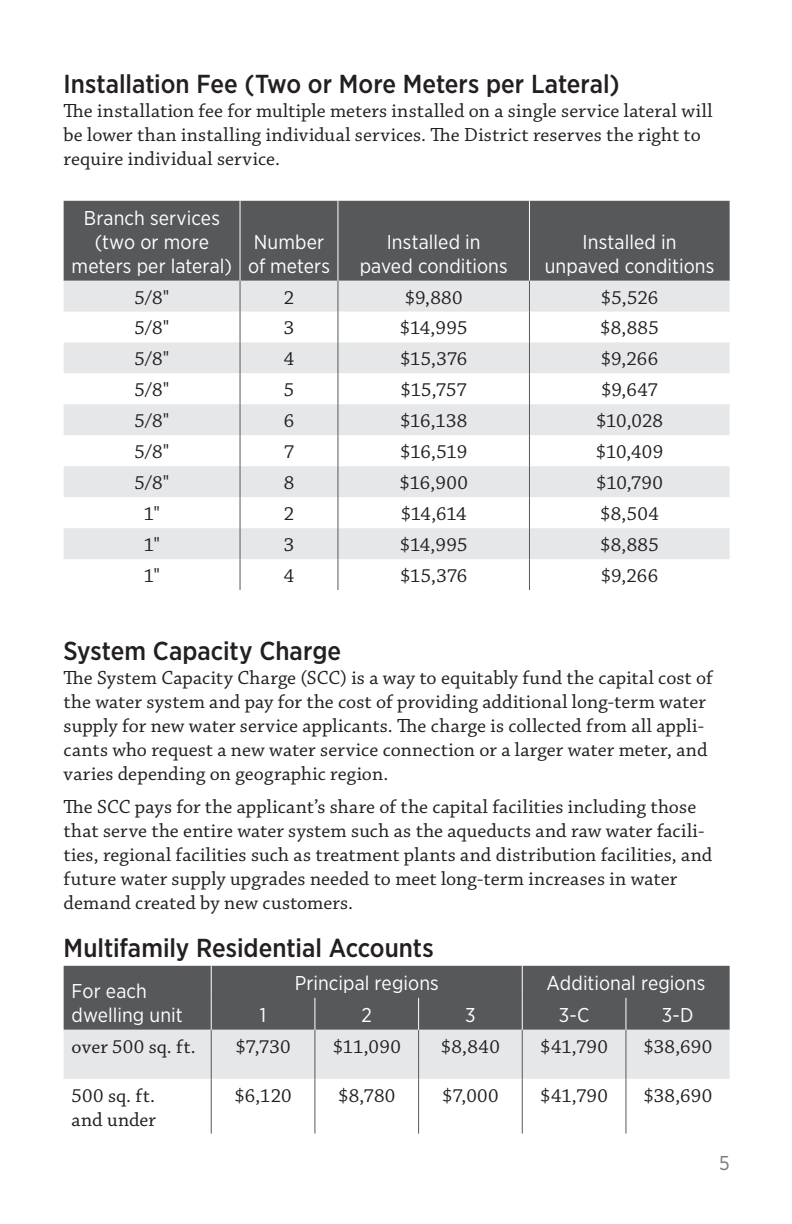
<style>
.page{position:relative;width:792px;height:1224px;background:#fff}
.page>*{position:absolute;margin:0;border:0;box-sizing:border-box;transform-origin:0 0}
.Heads{font:500 26px "Gotham Narrow";color:#231f20}
.Text{font:20px/24px "Chaparral Pro";letter-spacing:.005em;color:#231f20}
.Table_Text{font:20px/24px "Chaparral Pro";letter-spacing:.005em;color:#231f20}
.Table_Heads{font:20px/24px "Gotham Narrow";letter-spacing:.005em;color:#fff;text-align:center}
.Page_Numbers{font:20px "Gotham Narrow";color:#76787b}
</style>
<div class="page">
<div style="left:64px;top:201px;width:666px;height:80px;background:#57585a"></div>
<svg style="left:64px;top:281px;width:666px;height:278px;fill:#e6e7e9"></svg>
<hr style="left:240px;top:201px;width:1px;height:80px;background:#fff">
<hr style="left:337px;top:201px;width:1px;height:80px;background:#fff">
<hr style="left:529px;top:201px;width:1px;height:80px;background:#fff">
<hr style="left:240px;top:281px;width:1px;height:31px;background:#57585a">
<hr style="left:337px;top:281px;width:1px;height:31px;background:#57585a">
<hr style="left:529px;top:281px;width:1px;height:31px;background:#57585a">
<hr style="left:240px;top:312px;width:1px;height:30px;background:#57585a">
<hr style="left:337px;top:312px;width:1px;height:30px;background:#57585a">
<hr style="left:529px;top:312px;width:1px;height:30px;background:#57585a">
<hr style="left:240px;top:342px;width:1px;height:31px;background:#57585a">
<hr style="left:337px;top:342px;width:1px;height:31px;background:#57585a">
<hr style="left:529px;top:342px;width:1px;height:31px;background:#57585a">
<hr style="left:240px;top:373px;width:1px;height:31px;background:#57585a">
<hr style="left:337px;top:373px;width:1px;height:31px;background:#57585a">
<hr style="left:529px;top:373px;width:1px;height:31px;background:#57585a">
<hr style="left:240px;top:404px;width:1px;height:31px;background:#57585a">
<hr style="left:337px;top:404px;width:1px;height:31px;background:#57585a">
<hr style="left:529px;top:404px;width:1px;height:31px;background:#57585a">
<hr style="left:240px;top:435px;width:1px;height:31px;background:#57585a">
<hr style="left:337px;top:435px;width:1px;height:31px;background:#57585a">
<hr style="left:529px;top:435px;width:1px;height:31px;background:#57585a">
<hr style="left:240px;top:466px;width:1px;height:31px;background:#57585a">
<hr style="left:337px;top:466px;width:1px;height:31px;background:#57585a">
<hr style="left:529px;top:466px;width:1px;height:31px;background:#57585a">
<hr style="left:240px;top:497px;width:1px;height:31px;background:#57585a">
<hr style="left:337px;top:497px;width:1px;height:31px;background:#57585a">
<hr style="left:529px;top:497px;width:1px;height:31px;background:#57585a">
<hr style="left:240px;top:528px;width:1px;height:31px;background:#57585a">
<hr style="left:337px;top:528px;width:1px;height:31px;background:#57585a">
<hr style="left:529px;top:528px;width:1px;height:31px;background:#57585a">
<hr style="left:240px;top:559px;width:1px;height:31px;background:#57585a">
<hr style="left:337px;top:559px;width:1px;height:31px;background:#57585a">
<hr style="left:529px;top:559px;width:1px;height:31px;background:#57585a">
<div style="left:64px;top:966px;width:666px;height:64px;background:#57585a"></div>
<div style="left:64px;top:1030px;width:666px;height:49px;background:#e6e7e9"></div>
<hr style="left:211px;top:1030px;width:1px;height:49px;background:#57585a">
<hr style="left:314px;top:1030px;width:1px;height:49px;background:#57585a">
<hr style="left:418px;top:1030px;width:1px;height:49px;background:#57585a">
<hr style="left:522px;top:1030px;width:1px;height:49px;background:#57585a">
<hr style="left:625px;top:1030px;width:1px;height:49px;background:#57585a">
<hr style="left:211px;top:1079px;width:1px;height:55px;background:#57585a">
<hr style="left:314px;top:1079px;width:1px;height:55px;background:#57585a">
<hr style="left:418px;top:1079px;width:1px;height:55px;background:#57585a">
<hr style="left:522px;top:1079px;width:1px;height:55px;background:#57585a">
<hr style="left:625px;top:1079px;width:1px;height:55px;background:#57585a">
<hr style="left:211px;top:966px;width:1px;height:32px;background:#fff">
<hr style="left:522px;top:966px;width:1px;height:32px;background:#fff">
<hr style="left:211px;top:998px;width:1px;height:32px;background:#fff">
<hr style="left:314px;top:998px;width:1px;height:32px;background:#fff">
<hr style="left:418px;top:998px;width:1px;height:32px;background:#fff">
<hr style="left:522px;top:998px;width:1px;height:32px;background:#fff">
<hr style="left:625px;top:998px;width:1px;height:32px;background:#fff">
<p class="Heads" style="left:64px;top:67px;width:557px">Installation Fee (Two or More Meters per Lateral)</p>
<p class="Text" style="left:64px;top:99px;width:650px">The installation fee for multiple meters installed on a single service lateral will be lower than installing individual services. The District reserves the right to require individual service.</p>
<p class="Table_Heads" style="left:72px;top:205px;width:162px">Branch services (two or more meters per lateral)</p>
<p class="Table_Heads" style="left:248px;top:229px;width:83px;text-align:left">Number of meters</p>
<p class="Table_Heads" style="left:360px;top:229px;width:149px">Installed in paved conditions</p>
<p class="Table_Heads" style="left:545px;top:229px;width:171px">Installed in unpaved conditions</p>
<p class="Table_Text" style="left:134px;top:286px;width:36px">5/8"</p>
<p class="Table_Text" style="left:284px;top:286px;width:12px">2</p>
<p class="Table_Text" style="left:405px;top:286px;width:59px">$9,880</p>
<p class="Table_Text" style="left:601px;top:286px;width:59px">$5,526</p>
<p class="Table_Text" style="left:134px;top:317px;width:36px">5/8"</p>
<p class="Table_Text" style="left:284px;top:317px;width:12px">3</p>
<p class="Table_Text" style="left:400px;top:317px;width:69px">$14,995</p>
<p class="Table_Text" style="left:600px;top:317px;width:60px">$8,885</p>
<p class="Table_Text" style="left:134px;top:348px;width:36px">5/8"</p>
<p class="Table_Text" style="left:284px;top:348px;width:12px">4</p>
<p class="Table_Text" style="left:400px;top:348px;width:69px">$15,376</p>
<p class="Table_Text" style="left:601px;top:348px;width:59px">$9,266</p>
<p class="Table_Text" style="left:134px;top:378px;width:36px">5/8"</p>
<p class="Table_Text" style="left:284px;top:378px;width:12px">5</p>
<p class="Table_Text" style="left:401px;top:378px;width:68px">$15,757</p>
<p class="Table_Text" style="left:601px;top:378px;width:58px">$9,647</p>
<p class="Table_Text" style="left:134px;top:409px;width:36px">5/8"</p>
<p class="Table_Text" style="left:284px;top:409px;width:12px">6</p>
<p class="Table_Text" style="left:400px;top:409px;width:69px">$16,138</p>
<p class="Table_Text" style="left:596px;top:409px;width:68px">$10,028</p>
<p class="Table_Text" style="left:134px;top:440px;width:36px">5/8"</p>
<p class="Table_Text" style="left:284px;top:440px;width:12px">7</p>
<p class="Table_Text" style="left:400px;top:440px;width:69px">$16,519</p>
<p class="Table_Text" style="left:596px;top:440px;width:69px">$10,409</p>
<p class="Table_Text" style="left:134px;top:471px;width:36px">5/8"</p>
<p class="Table_Text" style="left:284px;top:471px;width:12px">8</p>
<p class="Table_Text" style="left:400px;top:471px;width:70px">$16,900</p>
<p class="Table_Text" style="left:596px;top:471px;width:68px">$10,790</p>
<p class="Table_Text" style="left:144px;top:502px;width:18px">1"</p>
<p class="Table_Text" style="left:284px;top:502px;width:12px">2</p>
<p class="Table_Text" style="left:401px;top:502px;width:67px">$14,614</p>
<p class="Table_Text" style="left:600px;top:502px;width:60px">$8,504</p>
<p class="Table_Text" style="left:144px;top:533px;width:18px">1"</p>
<p class="Table_Text" style="left:284px;top:533px;width:12px">3</p>
<p class="Table_Text" style="left:400px;top:533px;width:69px">$14,995</p>
<p class="Table_Text" style="left:600px;top:533px;width:60px">$8,885</p>
<p class="Table_Text" style="left:144px;top:564px;width:18px">1"</p>
<p class="Table_Text" style="left:284px;top:564px;width:12px">4</p>
<p class="Table_Text" style="left:400px;top:564px;width:69px">$15,376</p>
<p class="Table_Text" style="left:601px;top:564px;width:59px">$9,266</p>
<p class="Heads" style="left:64px;top:634px;width:279px">System Capacity Charge</p>
<p class="Text" style="left:64px;top:666px;width:651px">The System Capacity Charge (SCC) is a way to equitably fund the capital cost of the water system and pay for the cost of providing additional long-term water supply for new water service applicants. The charge is collected from all appli&shy;cants who request a new water service connection or a larger water meter, and varies depending on geographic region.</p>
<p class="Text" style="left:64px;top:795px;width:650px">The SCC pays for the applicant’s share of the capital facilities including those that serve the entire water system such as the aqueducts and raw water facili&shy;ties, regional facilities such as treatment plants and distribution facilities, and future water supply upgrades needed to meet long-term increases in water demand created by new customers.</p>
<p class="Heads" style="left:64px;top:931px;width:372px">Multifamily Residential Accounts</p>
<p class="Table_Heads" style="left:72px;top:978px;width:113px;text-align:left">For each dwelling unit</p>
<p class="Table_Heads" style="left:295px;top:970px;width:146px">Principal regions</p>
<p class="Table_Heads" style="left:547px;top:970px;width:160px">Additional regions</p>
<p class="Table_Heads" style="left:260px;top:1002px;width:8px">1</p>
<p class="Table_Heads" style="left:362px;top:1002px;width:12px">2</p>
<p class="Table_Heads" style="left:465px;top:1002px;width:12px">3</p>
<p class="Table_Heads" style="left:559px;top:1002px;width:32px">3-C</p>
<p class="Table_Heads" style="left:662px;top:1002px;width:33px">3-D</p>
<p class="Table_Text" style="left:72px;top:1035px;width:126px">over 500 sq. ft.</p>
<p class="Table_Text" style="left:235px;top:1035px;width:57px">$7,730</p>
<p class="Table_Text" style="left:333px;top:1035px;width:70px">$11,090</p>
<p class="Table_Text" style="left:441px;top:1035px;width:60px">$8,840</p>
<p class="Table_Text" style="left:540px;top:1035px;width:69px">$41,790</p>
<p class="Table_Text" style="left:643px;top:1035px;width:70px">$38,690</p>
<p class="Table_Text" style="left:72px;top:1084px;width:86px">500 sq. ft. and under</p>
<p class="Table_Text" style="left:234px;top:1084px;width:59px">$6,120</p>
<p class="Table_Text" style="left:338px;top:1084px;width:59px">$8,780</p>
<p class="Table_Text" style="left:442px;top:1084px;width:58px">$7,000</p>
<p class="Table_Text" style="left:540px;top:1084px;width:69px">$41,790</p>
<p class="Table_Text" style="left:643px;top:1084px;width:70px">$38,690</p>
<p class="Page_Numbers" style="left:719px;top:1151px;width:12px">5</p>
</div>
